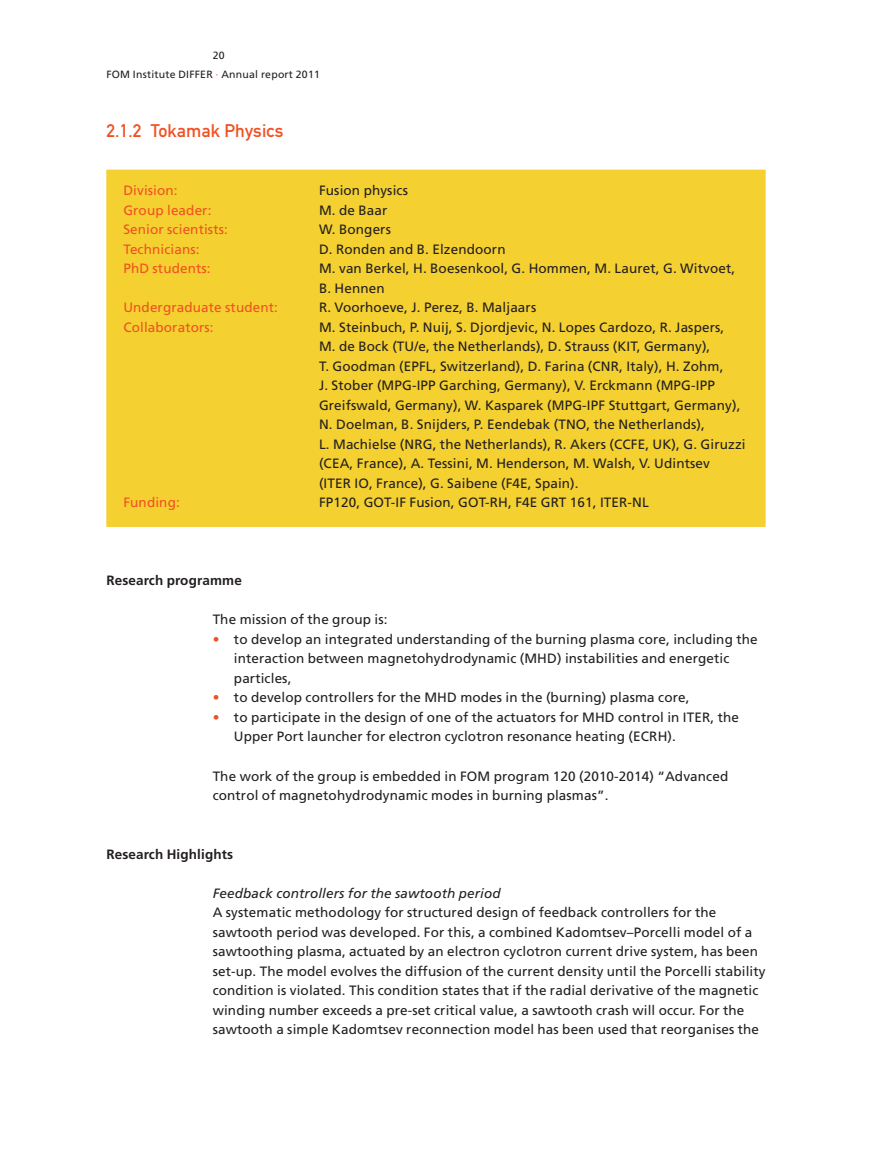
<style>
.page{position:relative;width:872px;height:1149px;background:#fff}
.page>*{position:absolute;margin:0;border:0;box-sizing:border-box;transform-origin:0 0}
.t1{font:18px "DIN Mittelschrift";letter-spacing:.01em;color:#f15122}
.t2{font:13.5px/19.5px "Frutiger LT Std";letter-spacing:.01em;color:#231f20}
.t3{font:13.5px "Frutiger LT Std";letter-spacing:.01em;color:#f15122}
.t4{font:italic 13.5px "Frutiger LT Std";letter-spacing:.01em;color:#231f20}
.t5{font:700 13.5px "Frutiger LT Std";letter-spacing:.01em;color:#231f20}
.t6{font:10.5px/19.5px "Frutiger LT Std";letter-spacing:.02em;color:#231f20}
.s1{color:#f15122}
</style>
<div class="page">
<div style="left:106px;top:170px;width:659px;height:356px;background:#f4d031"></div>
<p class="t6" style="left:106px;top:45px;width:215px;text-indent:106px">20<br>FOM Institute DIFFER <span class="s1">·</span> Annual report 2011</p>
<h1 class="t1" style="left:106px;top:120px;width:178px">2.1.2 Tokamak Physics</h1>
<p class="t3" style="left:123px;top:182px;width:56px">Division:</p>
<p class="t2" style="left:319px;top:181px;width:90px">Fusion physics</p>
<p class="t3" style="left:123px;top:202px;width:90px">Group leader:</p>
<p class="t2" style="left:319px;top:200px;width:70px">M. de Baar</p>
<p class="t3" style="left:123px;top:221px;width:106px">Senior scientists:</p>
<p class="t2" style="left:319px;top:220px;width:73px">W. Bongers</p>
<p class="t3" style="left:123px;top:241px;width:78px">Technicians:</p>
<p class="t2" style="left:319px;top:239px;width:188px">D. Ronden and B. Elzendoorn</p>
<p class="t3" style="left:123px;top:260px;width:89px">PhD students:</p>
<p class="t2" style="left:319px;top:259px;width:418px">M. van Berkel, H. Boesenkool, G. Hommen, M. Lauret, G. Witvoet,<br>B. Hennen</p>
<p class="t3" style="left:123px;top:299px;width:156px">Undergraduate student:</p>
<p class="t2" style="left:319px;top:298px;width:219px">R. Voorhoeve, J. Perez, B. Maljaars</p>
<p class="t3" style="left:123px;top:319px;width:92px">Collaborators:</p>
<p class="t2" style="left:319px;top:317px;width:428px">M. Steinbuch, P. Nuij, S. Djordjevic, N. Lopes Cardozo, R. Jaspers,<br>M. de Bock (TU/e, the Netherlands), D. Strauss (KIT, Germany),<br>T. Goodman (EPFL, Switzerland), D. Farina (CNR, Italy), H. Zohm,<br>J. Stober (MPG-IPP Garching, Germany), V. Erckmann (MPG-IPP Greifswald, Germany), W. Kasparek (MPG-IPF Stuttgart, Germany), N. Doelman, B. Snijders, P. Eendebak (TNO, the Netherlands),<br>L. Machielse (NRG, the Netherlands), R. Akers (CCFE, UK), G. Giruzzi (CEA, France), A. Tessini, M. Henderson, M. Walsh, V. Udintsev<br>(ITER IO, France), G. Saibene (F4E, Spain).</p>
<p class="t3" style="left:123px;top:494px;width:58px">Funding:</p>
<p class="t2" style="left:319px;top:493px;width:331px">FP120, GOT-IF Fusion, GOT-RH, F4E GRT 161, ITER-NL</p>
<p class="t5" style="left:106px;top:572px;width:137px">Research programme</p>
<p class="t2" style="left:213px;top:610px;width:176px">The mission of the group is:</p>
<p class="t2" style="left:234px;top:629px;width:525px;text-indent:-21px"><span class="s1">•</span> to develop an integrated understanding of the burning plasma core, including the interaction between magnetohydrodynamic (MHD) instabilities and energetic particles,</p>
<p class="t2" style="left:213px;top:688px;width:478px"><span class="s1">•</span> to develop controllers for the MHD modes in the (burning) plasma core,</p>
<p class="t2" style="left:234px;top:707px;width:506px;text-indent:-21px"><span class="s1">•</span> to participate in the design of one of the actuators for MHD control in ITER, the<br>Upper Port launcher for electron cyclotron resonance heating (ECRH).</p>
<p class="t2" style="left:213px;top:765px;width:517px">The work of the group is embedded in FOM program 120 (2010-2014) “Advanced control of magnetohydrodynamic modes in burning plasmas”.</p>
<p class="t5" style="left:106px;top:845px;width:128px">Research Highlights</p>
<p class="t4" style="left:213px;top:884px;width:290px">Feedback controllers for the sawtooth period</p>
<p class="t2" style="left:213px;top:902px;width:554px">A systematic methodology for structured design of feedback controllers for the sawtooth period was developed. For this, a combined Kadomtsev–Porcelli model of a sawtoothing plasma, actuated by an electron cyclotron current drive system, has been set-up. The model evolves the diffusion of the current density until the Porcelli stability condition is violated. This condition states that if the radial derivative of the magnetic winding number exceeds a pre-set critical value, a sawtooth crash will occur. For the sawtooth a simple Kadomtsev reconnection model has been used that reorganises the</p>
</div>
